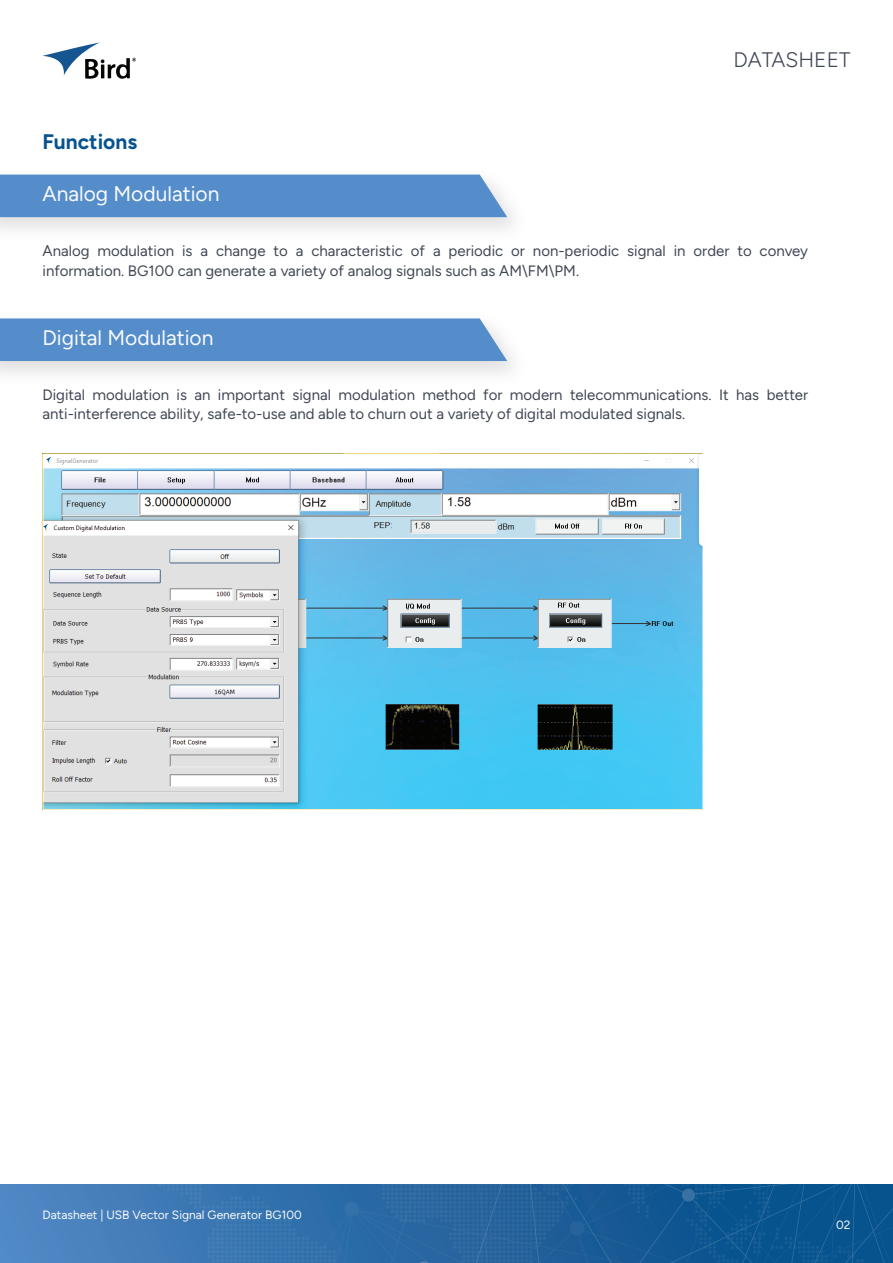
<style>
.page{position:relative;width:893px;height:1263px;background:#fff}
.page>*{position:absolute;margin:0;border:0;box-sizing:border-box;transform-origin:0 0}
.t1{font:21px "Figtree";color:#f8fafd}
.t2{font:300 21px "Figtree";color:#414755}
.t3{font:700 21px "Figtree";color:#07538f}
.t4{font:15px/19.5px "Figtree";color:#414755}
.t5{font:12px "Figtree";color:#f8fafd}
</style>
<div class="page">
<div style="left:0;top:1184px;width:893px;height:79px;background:linear-gradient(to right,#4f84c1,#024c86)"></div>
<svg style="left:43px;top:42px;width:93px;height:37px"></svg>
<div style="left:0;top:175px;width:507px;height:42px;background:#548dc9"></div>
<div style="left:0;top:318px;width:507px;height:43px;background:#548dc9"></div>
<img style="left:43px;top:456px;width:659px;height:353px">
<h1 class="t3" style="left:43px;top:130px;width:96px">Functions</h1>
<h1 class="t1" style="left:43px;top:182px;width:178px">Analog Modulation</h1>
<h1 class="t2" style="left:733px;top:48px;width:119px">DATASHEET</h1>
<p class="t4" style="left:43px;top:241px;width:767px">Analog modulation is a change to a characteristic of a periodic or non-periodic signal in order to convey information. BG100 can generate a variety of analog signals such as AM\FM\PM.</p>
<h1 class="t1" style="left:43px;top:326px;width:172px">Digital Modulation</h1>
<p class="t4" style="left:43px;top:385px;width:767px">Digital modulation is an important signal modulation method for modern telecommunications. It has better anti-interference ability, safe-to-use and able to churn out a variety of digital modulated signals.</p>
<p class="t5" style="left:43px;top:1208px;width:261px">Datasheet | USB Vector Signal Generator BG100</p>
<p class="t5" style="left:836px;top:1218px;width:16px">02</p>
</div>
